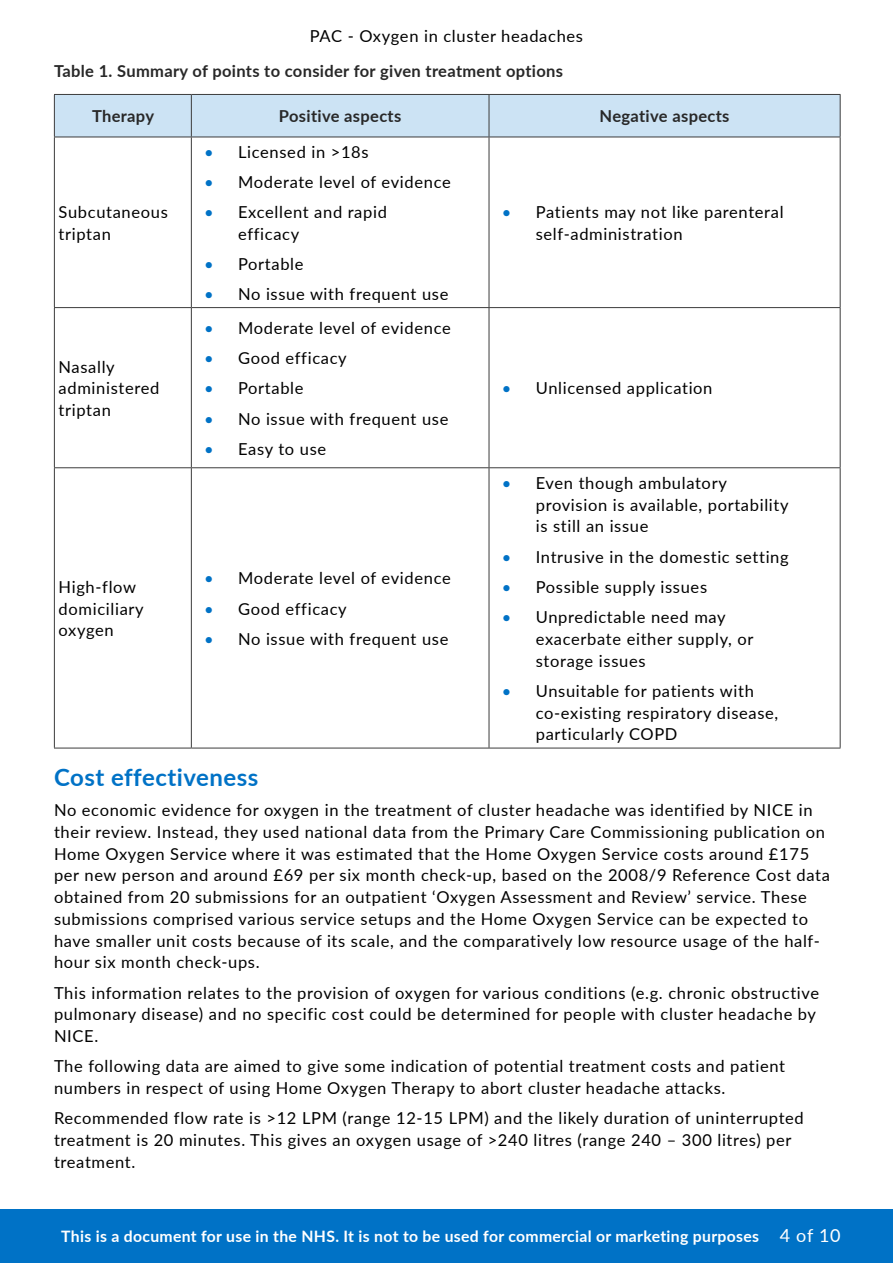
<style>
.page{position:relative;width:893px;height:1263px;background:#fff}
.page>*{position:absolute;margin:0;border:0;box-sizing:border-box;transform-origin:0 0}
.PrescQIPP_Body{font:700 24px "Lato";letter-spacing:.02em;color:#0072c6}
.PrescQIPP_Body-2{font:16.5px/21.8px "Lato";letter-spacing:.04em;color:#000}
.PrescQIPP_Body_Empha{font:700 16.5px "Lato";letter-spacing:.02em;color:#282828}
.t1{font:700 15.75px "Lato";letter-spacing:.02em;color:#fff}
.s1{color:#0072c6}
.s2{font-weight:400;font-size:18px}
</style>
<div class="page">
<div style="left:55px;top:95px;width:785px;height:42px;background:#cce3f4"></div>
<hr style="left:54px;top:94px;width:137px;height:1px;background:#3c3c3c">
<hr style="left:54px;top:95px;width:1px;height:42px;background:#3c3c3c">
<hr style="left:191px;top:94px;width:298px;height:1px;background:#3c3c3c">
<hr style="left:191px;top:95px;width:1px;height:42px;background:#3c3c3c">
<hr style="left:489px;top:94px;width:351px;height:1px;background:#3c3c3c">
<hr style="left:489px;top:95px;width:1px;height:42px;background:#3c3c3c">
<hr style="left:840px;top:95px;width:1px;height:42px;background:#3c3c3c">
<hr style="left:54px;top:137px;width:137px;height:1px;background:#3c3c3c">
<hr style="left:54px;top:137px;width:1px;height:170px;background:#3c3c3c">
<hr style="left:191px;top:137px;width:298px;height:1px;background:#3c3c3c">
<hr style="left:191px;top:137px;width:1px;height:170px;background:#3c3c3c">
<hr style="left:489px;top:137px;width:351px;height:1px;background:#3c3c3c">
<hr style="left:489px;top:137px;width:1px;height:170px;background:#3c3c3c">
<hr style="left:840px;top:137px;width:1px;height:170px;background:#3c3c3c">
<hr style="left:54px;top:307px;width:137px;height:1px;background:#3c3c3c">
<hr style="left:54px;top:308px;width:1px;height:159px;background:#3c3c3c">
<hr style="left:191px;top:307px;width:298px;height:1px;background:#3c3c3c">
<hr style="left:191px;top:308px;width:1px;height:159px;background:#3c3c3c">
<hr style="left:489px;top:307px;width:351px;height:1px;background:#3c3c3c">
<hr style="left:489px;top:308px;width:1px;height:159px;background:#3c3c3c">
<hr style="left:840px;top:308px;width:1px;height:159px;background:#3c3c3c">
<hr style="left:54px;top:467px;width:137px;height:1px;background:#3c3c3c">
<hr style="left:54px;top:468px;width:1px;height:280px;background:#3c3c3c">
<hr style="left:191px;top:467px;width:298px;height:1px;background:#3c3c3c">
<hr style="left:191px;top:468px;width:1px;height:280px;background:#3c3c3c">
<hr style="left:489px;top:467px;width:351px;height:1px;background:#3c3c3c">
<hr style="left:489px;top:468px;width:1px;height:280px;background:#3c3c3c">
<hr style="left:840px;top:468px;width:1px;height:280px;background:#3c3c3c">
<hr style="left:54px;top:748px;width:137px;height:1px;background:#3c3c3c">
<hr style="left:191px;top:748px;width:298px;height:1px;background:#3c3c3c">
<hr style="left:489px;top:748px;width:351px;height:1px;background:#3c3c3c">
<div style="left:0;top:1209px;width:893px;height:54px;background:#0072c6"></div>
<p class="PrescQIPP_Body-2" style="left:310px;top:24px;width:275px">PAC - Oxygen in cluster headaches</p>
<p class="PrescQIPP_Body_Empha" style="left:54px;top:59px;width:511px">Table 1. Summary of points to consider for given treatment options</p>
<p class="PrescQIPP_Body_Empha" style="left:92px;top:104px;width:64px">Therapy</p>
<p class="PrescQIPP_Body_Empha" style="left:279px;top:104px;width:124px">Positive aspects</p>
<p class="PrescQIPP_Body_Empha" style="left:600px;top:104px;width:131px">Negative aspects</p>
<p class="PrescQIPP_Body-2" style="left:59px;top:200px;width:111px">Subcutaneous triptan</p>
<p class="PrescQIPP_Body-2" style="left:59px;top:355px;width:102px">Nasally administered triptan</p>
<p class="PrescQIPP_Body-2" style="left:204px;top:140px;width:166px"><span class="s1">•</span> Licensed in &gt;18s</p>
<p class="PrescQIPP_Body-2" style="left:204px;top:170px;width:248px"><span class="s1">•</span> Moderate level of evidence</p>
<p class="PrescQIPP_Body-2" style="left:238px;top:200px;width:150px;text-indent:-34px"><span class="s1">•</span> Excellent and rapid efficacy</p>
<p class="PrescQIPP_Body-2" style="left:204px;top:252px;width:101px"><span class="s1">•</span> Portable</p>
<p class="PrescQIPP_Body-2" style="left:204px;top:283px;width:246px"><span class="s1">•</span> No issue with frequent use</p>
<p class="PrescQIPP_Body-2" style="left:204px;top:316px;width:248px"><span class="s1">•</span> Moderate level of evidence</p>
<p class="PrescQIPP_Body-2" style="left:204px;top:346px;width:144px"><span class="s1">•</span> Good efficacy</p>
<p class="PrescQIPP_Body-2" style="left:204px;top:377px;width:101px"><span class="s1">•</span> Portable</p>
<p class="PrescQIPP_Body-2" style="left:204px;top:407px;width:246px"><span class="s1">•</span> No issue with frequent use</p>
<p class="PrescQIPP_Body-2" style="left:204px;top:437px;width:124px"><span class="s1">•</span> Easy to use</p>
<p class="PrescQIPP_Body-2" style="left:59px;top:575px;width:87px">High-flow domiciliary oxygen</p>
<p class="PrescQIPP_Body-2" style="left:204px;top:567px;width:248px"><span class="s1">•</span> Moderate level of evidence</p>
<p class="PrescQIPP_Body-2" style="left:204px;top:597px;width:144px"><span class="s1">•</span> Good efficacy</p>
<p class="PrescQIPP_Body-2" style="left:204px;top:627px;width:246px"><span class="s1">•</span> No issue with frequent use</p>
<p class="PrescQIPP_Body-2" style="left:536px;top:200px;width:249px;text-indent:-34px"><span class="s1">•</span> Patients may not like parenteral self-administration</p>
<p class="PrescQIPP_Body-2" style="left:502px;top:377px;width:212px"><span class="s1">•</span> Unlicensed application</p>
<p class="PrescQIPP_Body-2" style="left:536px;top:471px;width:254px;text-indent:-34px"><span class="s1">•</span> Even though ambulatory provision is available, portability is still an issue</p>
<p class="PrescQIPP_Body-2" style="left:502px;top:545px;width:288px"><span class="s1">•</span> Intrusive in the domestic setting</p>
<p class="PrescQIPP_Body-2" style="left:502px;top:575px;width:207px"><span class="s1">•</span> Possible supply issues</p>
<p class="PrescQIPP_Body-2" style="left:536px;top:605px;width:219px;text-indent:-34px"><span class="s1">•</span> Unpredictable need may exacerbate either supply, or storage issues</p>
<p class="PrescQIPP_Body-2" style="left:536px;top:679px;width:244px;text-indent:-34px"><span class="s1">•</span> Unsuitable for patients with co-existing respiratory disease, particularly COPD</p>
<p class="PrescQIPP_Body" style="left:54px;top:759px;width:206px">Cost effectiveness</p>
<p class="PrescQIPP_Body-2" style="left:54px;top:798px;width:777px">No economic evidence for oxygen in the treatment of cluster headache was identified by NICE in their review. Instead, they used national data from the Primary Care Commissioning publication on Home Oxygen Service where it was estimated that the Home Oxygen Service costs around £175 per new person and around £69 per six month check-up, based on the 2008/9 Reference Cost data obtained from 20 submissions for an outpatient ‘Oxygen Assessment and Review’ service. These submissions comprised various service setups and the Home Oxygen Service can be expected to have smaller unit costs because of its scale, and the comparatively low resource usage of the half&shy;hour six month check-ups.</p>
<p class="PrescQIPP_Body-2" style="left:54px;top:981px;width:767px">This information relates to the provision of oxygen for various conditions (e.g. chronic obstructive pulmonary disease) and no specific cost could be determined for people with cluster headache by<br>NICE.</p>
<p class="PrescQIPP_Body-2" style="left:54px;top:1055px;width:733px">The following data are aimed to give some indication of potential treatment costs and patient numbers in respect of using Home Oxygen Therapy to abort cluster headache attacks.</p>
<p class="PrescQIPP_Body-2" style="left:54px;top:1107px;width:751px">Recommended flow rate is &gt;12 LPM (range 12-15 LPM) and the likely duration of uninterrupted treatment is 20 minutes. This gives an oxygen usage of &gt;240 litres (range 240 – 300 litres) per treatment.</p>
<p class="t1" style="left:61px;top:1225px;width:781px">This is a document for use in the NHS. It is not to be used for commercial or marketing purposes <span class="s2">4 of 10</span></p>
</div>
